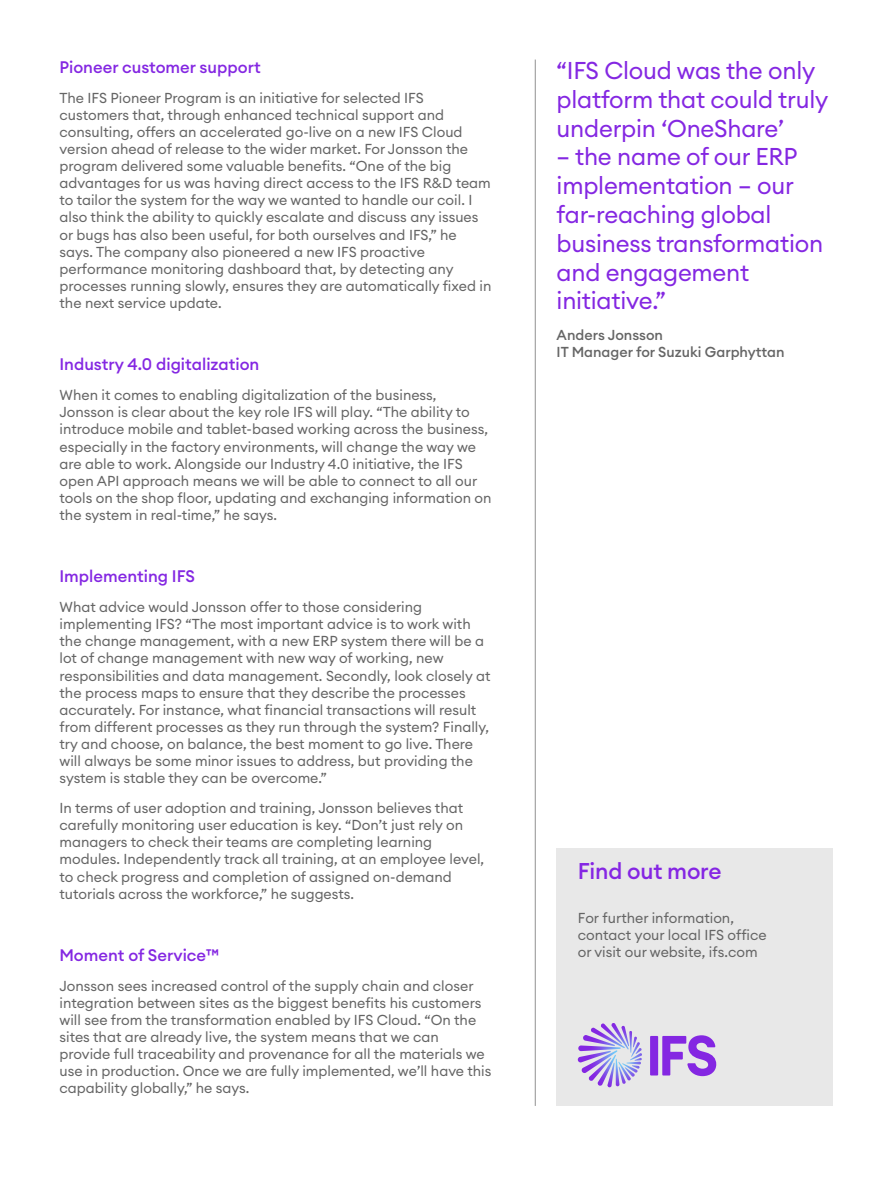
<style>
.page{position:relative;width:893px;height:1191px;background:#fff}
.page>*{position:absolute;margin:0;border:0;box-sizing:border-box;transform-origin:0 0}
.t1{font:24px/28.8px "Euclid Circular A";letter-spacing:-.01em;color:#8427e2}
.t2{font:500 22.5px "Euclid Circular A";letter-spacing:-.01em;color:#8526e3}
.t3{font:500 16.5px "Euclid Circular A";color:#8427e2}
.t4{font:14.25px/17.1px "Euclid Circular A";color:#656565}
.t5{font:500 14.25px/17.1px "Euclid Circular A";color:#656565}
</style>
<div class="page">
<hr style="left:535px;top:60px;width:1px;height:1046px;background:#919191">
<div style="left:556px;top:848px;width:277px;height:258px;background:#e8e8e8"></div>
<svg style="left:650px;top:1035px;width:66px;height:41px"></svg>
<svg style="left:578px;top:1023px;width:64px;height:63px"></svg>
<p class="t3" style="left:60px;top:56px;width:203px">Pioneer customer support</p>
<p class="t4" style="left:60px;top:89px;width:433px">The IFS Pioneer Program is an initiative for selected IFS customers that, through enhanced technical support and consulting, offers an accelerated go-live on a new IFS Cloud version ahead of release to the wider market. For Jonsson the program delivered some valuable benefits. “One of the big advantages for us was having direct access to the IFS R&amp;D team to tailor the system for the way we wanted to handle our coil. I also think the ability to quickly escalate and discuss any issues or bugs has also been useful, for both ourselves and IFS,” he says. The company also pioneered a new IFS proactive performance monitoring dashboard that, by detecting any processes running slowly, ensures they are automatically fixed in the next service update.</p>
<p class="t3" style="left:60px;top:354px;width:201px">Industry 4.0 digitalization</p>
<p class="t4" style="left:60px;top:386px;width:434px">When it comes to enabling digitalization of the business, Jonsson is clear about the key role IFS will play. “The ability to introduce mobile and tablet-based working across the business, especially in the factory environments, will change the way we are able to work. Alongside our Industry 4.0 initiative, the IFS open API approach means we will be able to connect to all our tools on the shop floor, updating and exchanging information on the system in real-time,” he says.</p>
<p class="t3" style="left:60px;top:566px;width:137px">Implementing IFS</p>
<p class="t4" style="left:60px;top:598px;width:432px">What advice would Jonsson offer to those considering implementing IFS? “The most important advice is to work with the change management, with a new ERP system there will be a lot of change management with new way of working, new responsibilities and data management. Secondly, look closely at the process maps to ensure that they describe the processes accurately. For instance, what financial transactions will result from different processes as they run through the system? Finally, try and choose, on balance, the best moment to go live. There will always be some minor issues to address, but providing the system is stable they can be overcome.”</p>
<p class="t4" style="left:60px;top:799px;width:426px">In terms of user adoption and training, Jonsson believes that carefully monitoring user education is key. “Don’t just rely on managers to check their teams are completing learning modules. Independently track all training, at an employee level, to check progress and completion of assigned on-demand tutorials across the workforce,” he suggests.</p>
<p class="t3" style="left:60px;top:944px;width:161px">Moment of Service™</p>
<p class="t4" style="left:60px;top:977px;width:433px">Jonsson sees increased control of the supply chain and closer integration between sites as the biggest benefits his customers will see from the transformation enabled by IFS Cloud. “On the sites that are already live, the system means that we can provide full traceability and provenance for all the materials we use in production. Once we are fully implemented, we’ll have this capability globally,” he says.</p>
<h1 class="t1" style="left:557px;top:56px;width:273px">“IFS Cloud was the only platform that could truly underpin ‘OneShare’</h1>
<h1 class="t1" style="left:557px;top:142px;width:268px">– the name of our ERP implementation – our far-reaching global business transformation and engagement initiative.”</h1>
<p class="t5" style="left:557px;top:326px;width:229px">Anders Jonsson<br>IT Manager for Suzuki Garphyttan</p>
<h2 class="t2" style="left:578px;top:857px;width:145px">Find out more</h2>
<p class="t4" style="left:578px;top:909px;width:191px">For further information, contact your local IFS office or visit our website, ifs.com</p>
</div>
